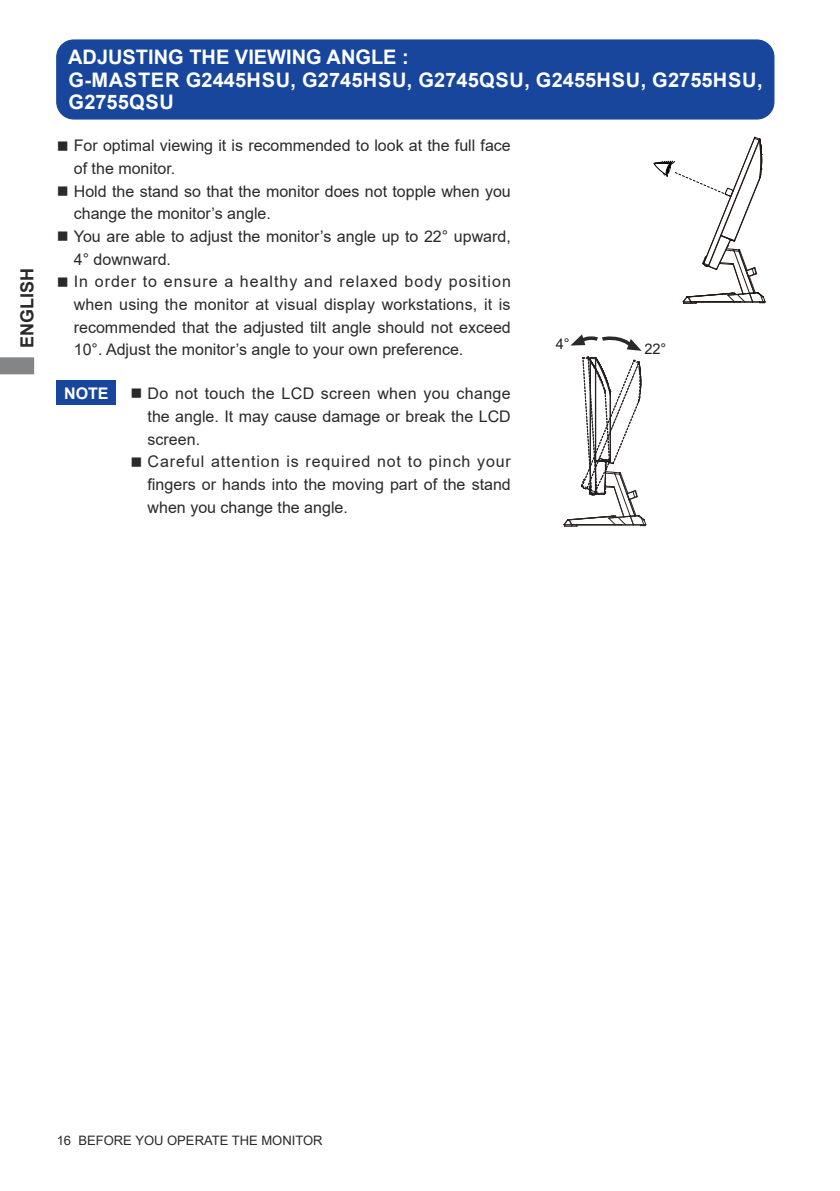
<style>
.page{position:relative;width:840px;height:1191px;background:#fff}
.page>*{position:absolute;margin:0;border:0;box-sizing:border-box;transform-origin:0 0}
.t1{font:700 20px/22.6px "Arial";color:#fff}
.t2{font:700 18px "Arial";color:#2b292a}
.t3{font:16px/22.6px "Arial";color:#2b292a}
.t4{font:700 16px "Arial";color:#fff}
.t5{font:14.6px "Arial";color:#231f20}
.t6{font:13px "Arial";color:#2b292a}
</style>
<div class="page">
<svg style="left:0;top:357px;width:34px;height:17px"></svg>
<div style="left:57px;top:380px;width:59px;height:24px;background:#18469d"></div>
<div style="left:57px;top:40px;width:716px;height:79px;background:#18469d;border-radius:17px"></div>
<div style="left:56px;top:39px;width:718px;height:81px;border:1px solid #18469d;border-radius:17px"></div>
<svg style="left:653px;top:137px;width:112px;height:167px"></svg>
<svg style="left:563px;top:334px;width:83px;height:193px"></svg>
<p class="t2" style="left:17px;top:348px;width:82px;rotate:-90deg">ENGLISH</p>
<p class="t1" style="left:68px;top:47px;width:695px">ADJUSTING THE VIEWING ANGLE :<br>G-MASTER G2445HSU, G2745HSU, G2745QSU, G2455HSU, G2755HSU,<br>G2755QSU</p>
<p class="t3" style="left:74px;top:136px;width:438px;text-indent:-17px">■ For optimal viewing it is recommended to look at the full face of the monitor.</p>
<p class="t3" style="left:74px;top:181px;width:438px;text-indent:-17px">■ Hold the stand so that the monitor does not topple when you change the monitor’s angle.</p>
<p class="t3" style="left:74px;top:226px;width:438px;text-indent:-17px">■ You are able to adjust the monitor’s angle up to 22° upward,<br>4° downward.</p>
<p class="t3" style="left:74px;top:272px;width:438px;text-align:justify;text-indent:-17px">■ In order to ensure a healthy and relaxed body position when using the monitor at visual display workstations, it is recommended that the adjusted tilt angle should not exceed 10°. Adjust the monitor’s angle to your own preference.</p>
<p class="t4" style="left:64px;top:387px;width:46px">NOTE</p>
<p class="t3" style="left:147px;top:384px;width:364px;text-align:justify;text-indent:-17px">■ Do not touch the LCD screen when you change the angle. It may cause damage or break the LCD screen.</p>
<p class="t3" style="left:147px;top:452px;width:364px;text-align:justify;text-indent:-17px">■ Careful attention is required not to pinch your fingers or hands into the moving part of the stand when you change the angle.</p>
<p class="t5" style="left:555px;top:336px;width:15px">4°</p>
<p class="t5" style="left:644px;top:341px;width:24px">22°</p>
<p class="t6" style="left:57px;top:1136px;width:267px">16 BEFORE YOU OPERATE THE MONITOR</p>
</div>
